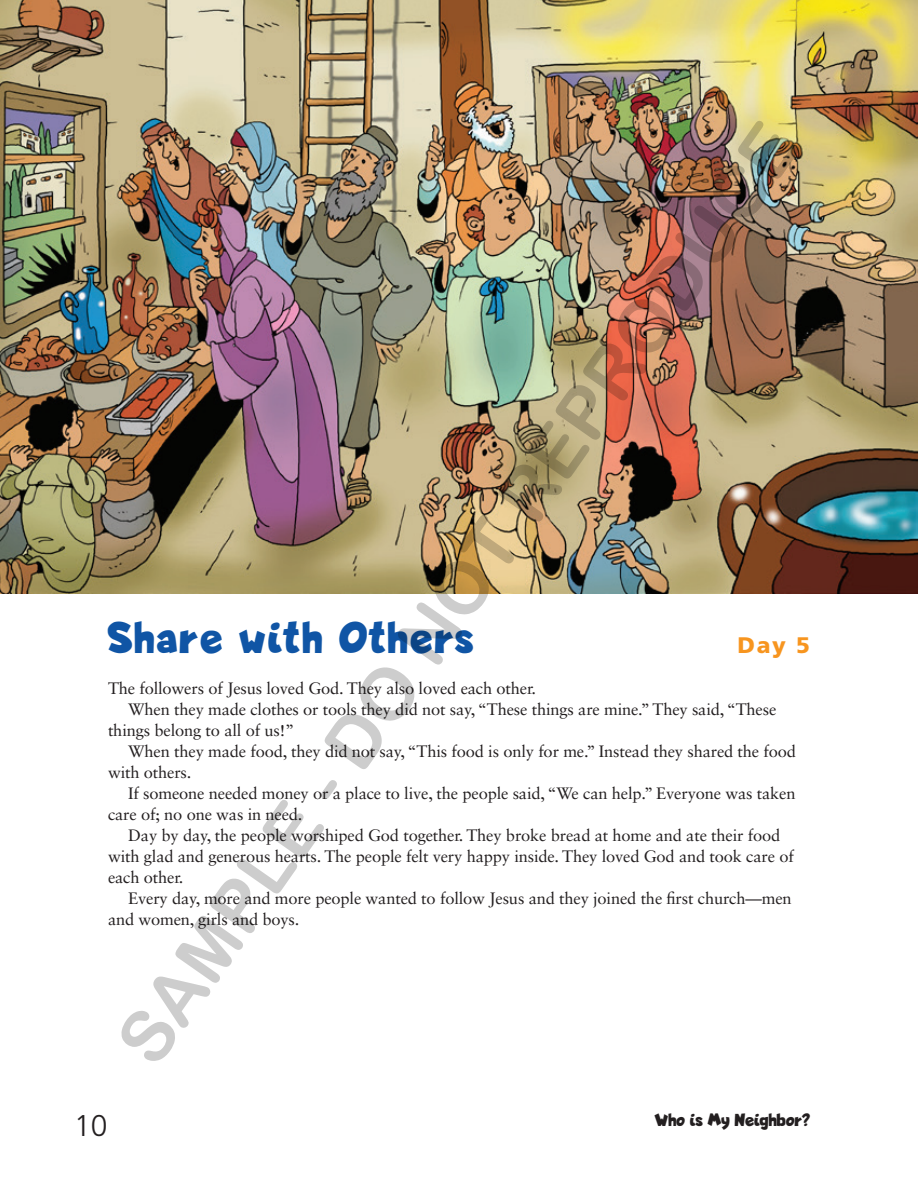
<style>
.page{position:relative;width:918px;height:1188px;background:#fff}
.page>*{position:absolute;margin:0;border:0;box-sizing:border-box;transform-origin:0 0}
.t1{font:72px "Arial Rounded MT Bold";color:rgb(0 0 0/.2)}
.t2{font:700 45px "Lapsus Pro";letter-spacing:.075em;color:#1055a5}
.t3{font:300 30px "Frutiger LT Std";color:#231f20}
.t4{font:900 22.5px "Frutiger LT Std";color:#f7951f}
.t5{font:700 18px "Lapsus Pro";letter-spacing:.025em;color:#231f20}
.t6{font:16.5px "Sabon LT Std";letter-spacing:-.01em;color:#231f20}
</style>
<div class="page">
<img style="left:0;top:0;width:918px;height:594px">
<h1 class="t1" style="left:100px;top:1031px;width:1130px;rotate:-55deg">SAMPLE - DO NOT REPRODUCE</h1>
<h2 class="t2" style="left:108px;top:611px;width:366px">Share with Others</h2>
<h3 class="t4" style="left:738px;top:631px;width:74px">Day 5</h3>
<p class="t6" style="left:108px;top:678px;width:430px">The followers of Jesus loved God. They also loved each other.</p>
<p class="t6" style="left:128px;top:699px;width:650px">When they made clothes or tools they did not say, “These things are mine.” They said, “These</p>
<p class="t6" style="left:108px;top:720px;width:188px">things belong to all of us!”</p>
<p class="t6" style="left:128px;top:741px;width:669px">When they made food, they did not say, “This food is only for me.” Instead they shared the food</p>
<p class="t6" style="left:108px;top:762px;width:85px">with others.</p>
<p class="t6" style="left:128px;top:783px;width:669px">If someone needed money or a place to live, the people said, “We can help.” Everyone was taken</p>
<p class="t6" style="left:108px;top:804px;width:196px">care of; no one was in need.</p>
<p class="t6" style="left:128px;top:825px;width:654px">Day by day, the people worshiped God together. They broke bread at home and ate their food</p>
<p class="t6" style="left:108px;top:846px;width:687px">with glad and generous hearts. The people felt very happy inside. They loved God and took care of</p>
<p class="t6" style="left:108px;top:867px;width:77px">each other.</p>
<p class="t6" style="left:128px;top:888px;width:665px">Every day, more and more people wanted to follow Jesus and they joined the first church—men</p>
<p class="t6" style="left:108px;top:909px;width:193px">and women, girls and boys.</p>
<h3 class="t3" style="left:74px;top:1109px;width:35px">10</h3>
<p class="t5" style="left:655px;top:1110px;width:156px">Who is My Neighbor?</p>
</div>
